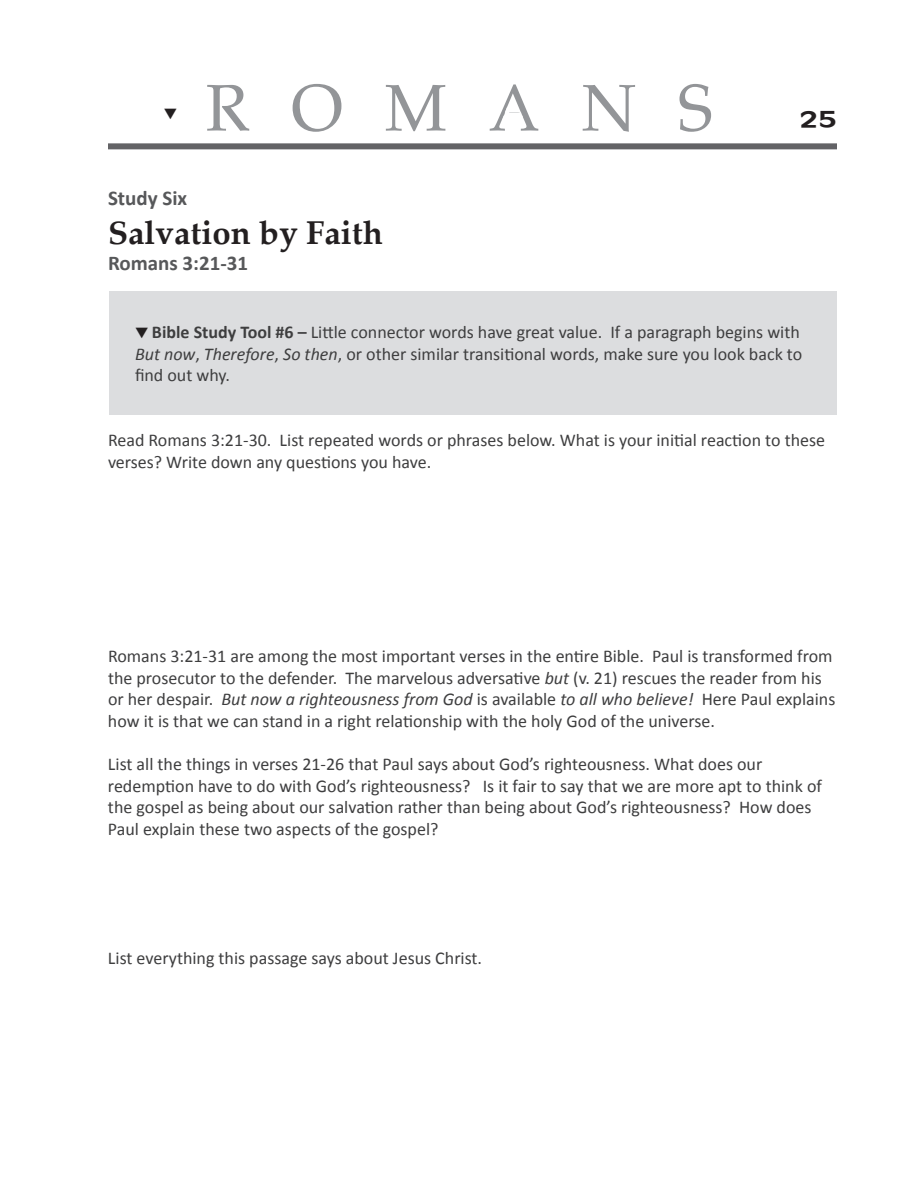
<style>
.page{position:relative;width:918px;height:1188px;background:#fff}
.page>*{position:absolute;margin:0;border:0;box-sizing:border-box;transform-origin:0 0}
.t1{font:66px "Palatia";letter-spacing:.63em;color:#939598}
.t2{font:700 33px "Palatia";color:#231f20}
.t3{font:700 21px "Calibri";color:#57585a}
.t4{font:700 21px "Antiqua 101 Extended";color:#231f20}
.t5{font:18px/21.6px "Calibri";color:#3e3e3f}
.s1{color:#231f20}
.s2{font-weight:700}
.s3{font-style:italic}
</style>
<div class="page">
<div style="left:108px;top:143px;width:729px;height:6px;background:#636366"></div>
<div style="left:110px;top:292px;width:727px;height:123px;background:#dcdddf"></div>
<h1 class="t1" style="left:164px;top:68px;width:550px"><sup>▼</sup> ROMANS</h1>
<p class="t3" style="left:108px;top:184px;width:81px">Study Six</p>
<h2 class="t2" style="left:108px;top:213px;width:276px">Salvation by Faith</h2>
<p class="t3" style="left:108px;top:249px;width:142px">Romans 3:21-31</p>
<p class="t4" style="left:799px;top:105px;width:39px">25</p>
<p class="t5" style="left:135px;top:321px;width:669px"><span class="s1">▼</span> <span class="s2">Bible Study Tool #6 –</span> Little connector words have great value. If a paragraph begins with<br><span class="s3">But now</span>, <span class="s3">Therefore</span>, <span class="s3">So then</span>, or other similar transitional words, make sure you look back to find out why.</p>
<p class="t5" style="left:108px;top:429px;width:719px">Read Romans 3:21-30. List repeated words or phrases below. What is your initial reaction to these verses? Write down any questions you have.</p>
<p class="t5" style="left:108px;top:645px;width:729px">Romans 3:21-31 are among the most important verses in the entire Bible. Paul is transformed from the prosecutor to the defender. The marvelous adversative <span class="s3">but</span> (v. 21) rescues the reader from his or her despair. <span class="s3">But now a righteousness from God</span> is available <span class="s3">to all who believe!</span> Here Paul explains how it is that we can stand in a right relationship with the holy God of the universe.</p>
<p class="t5" style="left:108px;top:753px;width:716px">List all the things in verses 21-26 that Paul says about God’s righteousness. What does our redemption have to do with God’s righteousness? Is it fair to say that we are more apt to think of the gospel as being about our salvation rather than being about God’s righteousness? How does Paul explain these two aspects of the gospel?</p>
<p class="t5" style="left:108px;top:948px;width:376px">List everything this passage says about Jesus Christ.</p>
</div>
